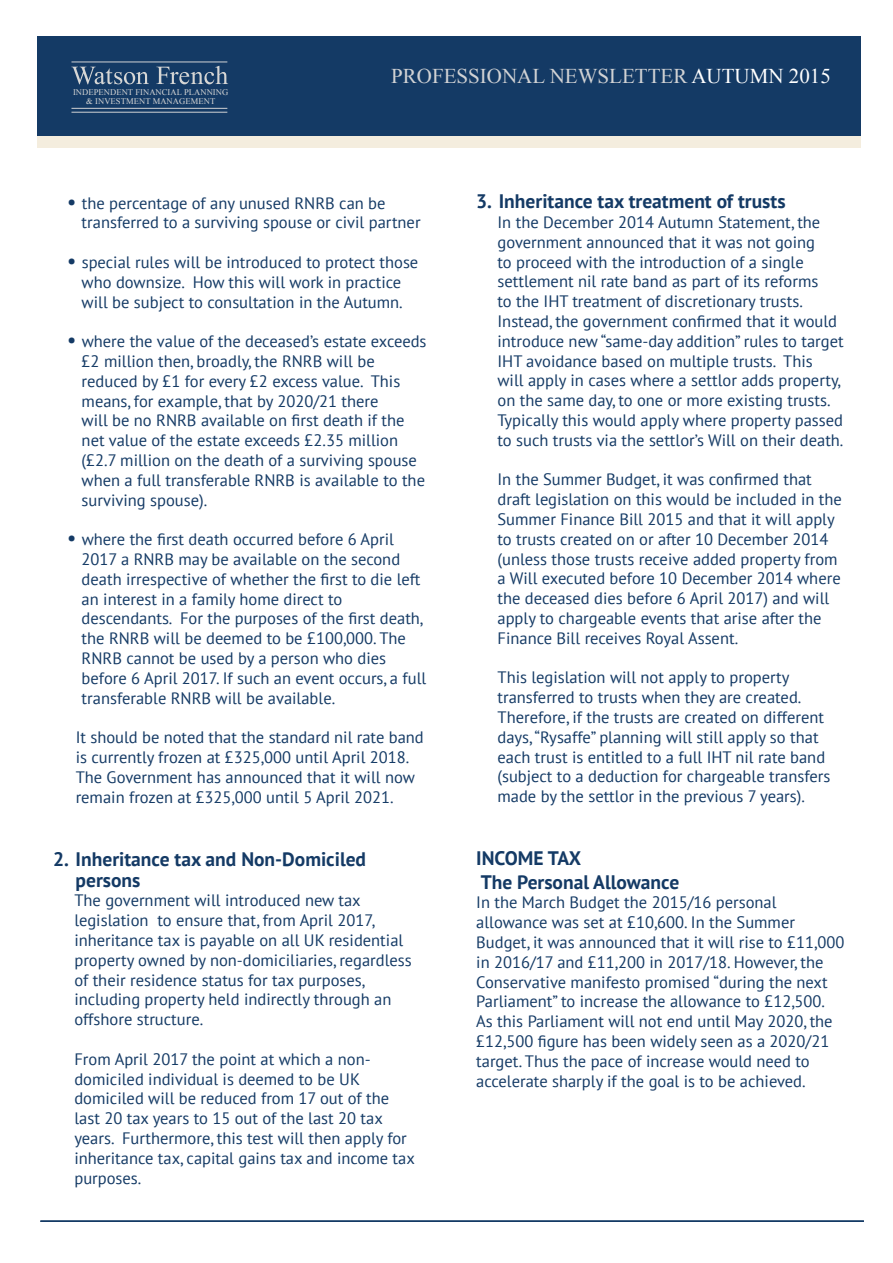
<style>
.page{position:relative;width:893px;height:1263px;background:#fff}
.page>*{position:absolute;margin:0;border:0;box-sizing:border-box;transform-origin:0 0}
.t1{font:21px "Times New Roman";color:#d1d2d4}
.t2{font:700 19.5px/21px "PT Sans";color:#143a65}
.t3{font:16.5px/19.8px "PT Sans";color:#143a65}
.t4{font:8.55px/9.3px "Times New Roman";letter-spacing:.005em;color:#d6d6d5;text-align:center}
.s1{color:#fff}
.s2{font-style:italic;font-size:21px}
</style>
<div class="page">
<hr style="left:40px;top:1220px;width:824px;height:2px;background:#143a65">
<div style="left:37px;top:36px;width:824px;height:101px;background:#143a65"></div>
<div style="left:37px;top:137px;width:824px;height:11px;background:#f4edde"></div>
<svg style="left:71px;top:67px;width:78px;height:17px"></svg>
<svg style="left:156px;top:66px;width:72px;height:18px"></svg>
<hr style="left:71px;top:61px;width:156px;height:1px;background:#d1d2d4">
<hr style="left:71px;top:108px;width:156px;height:1px;background:#d1d2d4">
<hr style="left:71px;top:112px;width:156px;height:1px;background:#d1d2d4">
<p class="t4" style="left:73px;top:87px;width:157px">INDEPENDENT FINANCIAL PLANNING &amp; INVESTMENT MANAGEMENT</p>
<p class="t1" style="left:391px;top:61px;width:441px">PROFESSIONAL NEWSLETTER <span class="s1">AUTUMN 2015</span></p>
<p class="t3" style="left:82px;top:192px;width:340px;text-indent:-15px"><span class="s2">•</span> the percentage of any unused RNRB can be transferred to a surviving spouse or civil partner</p>
<p class="t3" style="left:67px;top:252px;width:353px;text-align:center"><span class="s2">•</span> special rules will be introduced to protect those who downsize. How this will work in practice<br>will be subject to consultation in the Autumn.</p>
<p class="t3" style="left:82px;top:331px;width:346px;text-indent:-15px"><span class="s2">•</span> where the value of the deceased’s estate exceeds £2 million then, broadly, the RNRB will be reduced by £1 for every £2 excess value. This means, for example, that by 2020/21 there<br>will be no RNRB available on first death if the net value of the estate exceeds £2.35 million (£2.7 million on the death of a surviving spouse when a full transferable RNRB is available to the surviving spouse).</p>
<p class="t3" style="left:82px;top:529px;width:346px;text-indent:-15px"><span class="s2">•</span> where the first death occurred before 6 April 2017 a RNRB may be available on the second death irrespective of whether the first to die left an interest in a family home direct to descendants. For the purposes of the first death, the RNRB will be deemed to be £100,000. The RNRB cannot be used by a person who dies before 6 April 2017. If such an event occurs, a full transferable RNRB will be available.</p>
<p class="t3" style="left:76px;top:727px;width:350px">It should be noted that the standard nil rate band is currently frozen at £325,000 until April 2018.<br>The Government has announced that it will now remain frozen at £325,000 until 5 April 2021.</p>
<p class="t2" style="left:76px;top:848px;width:292px;text-indent:-23px">2. Inheritance tax and Non-Domiciled persons</p>
<p class="t3" style="left:74px;top:890px;width:339px">The government will introduced new tax legislation to ensure that, from April 2017, inheritance tax is payable on all UK residential property owned by non-domiciliaries, regardless of their residence status for tax purposes, including property held indirectly through an offshore structure.</p>
<p class="t3" style="left:74px;top:1049px;width:342px">From April 2017 the point at which a non&shy;domiciled individual is deemed to be UK domiciled will be reduced from 17 out of the last 20 tax years to 15 out of the last 20 tax years. Furthermore, this test will then apply for inheritance tax, capital gains tax and income tax purposes.</p>
<p class="t2" style="left:476px;top:190px;width:311px">3. Inheritance tax treatment of trusts</p>
<p class="t3" style="left:497px;top:212px;width:348px">In the December 2014 Autumn Statement, the government announced that it was not going<br>to proceed with the introduction of a single settlement nil rate band as part of its reforms<br>to the IHT treatment of discretionary trusts.<br>Instead, the government confirmed that it would introduce new “same-day addition” rules to target IHT avoidance based on multiple trusts. This<br>will apply in cases where a settlor adds property, on the same day, to one or more existing trusts.<br>Typically this would apply where property passed to such trusts via the settlor’s Will on their death.</p>
<p class="t3" style="left:497px;top:469px;width:346px">In the Summer Budget, it was confirmed that draft legislation on this would be included in the Summer Finance Bill 2015 and that it will apply to trusts created on or after 10 December 2014 (unless those trusts receive added property from a Will executed before 10 December 2014 where the deceased dies before 6 April 2017) and will apply to chargeable events that arise after the Finance Bill receives Royal Assent.</p>
<p class="t3" style="left:497px;top:667px;width:334px">This legislation will not apply to property transferred to trusts when they are created.<br>Therefore, if the trusts are created on different days, “Rysaffe” planning will still apply so that each trust is entitled to a full IHT nil rate band (subject to a deduction for chargeable transfers made by the settlor in the previous 7 years).</p>
<p class="t2" style="left:476px;top:846px;width:204px;line-height:23.4px">INCOME TAX<br>The Personal Allowance</p>
<p class="t3" style="left:476px;top:892px;width:370px">In the March Budget the 2015/16 personal allowance was set at £10,600. In the Summer Budget, it was announced that it will rise to £11,000 in 2016/17 and £11,200 in 2017/18. However, the Conservative manifesto promised “during the next Parliament” to increase the allowance to £12,500.<br>As this Parliament will not end until May 2020, the £12,500 figure has been widely seen as a 2020/21 target. Thus the pace of increase would need to accelerate sharply if the goal is to be achieved.</p>
</div>
